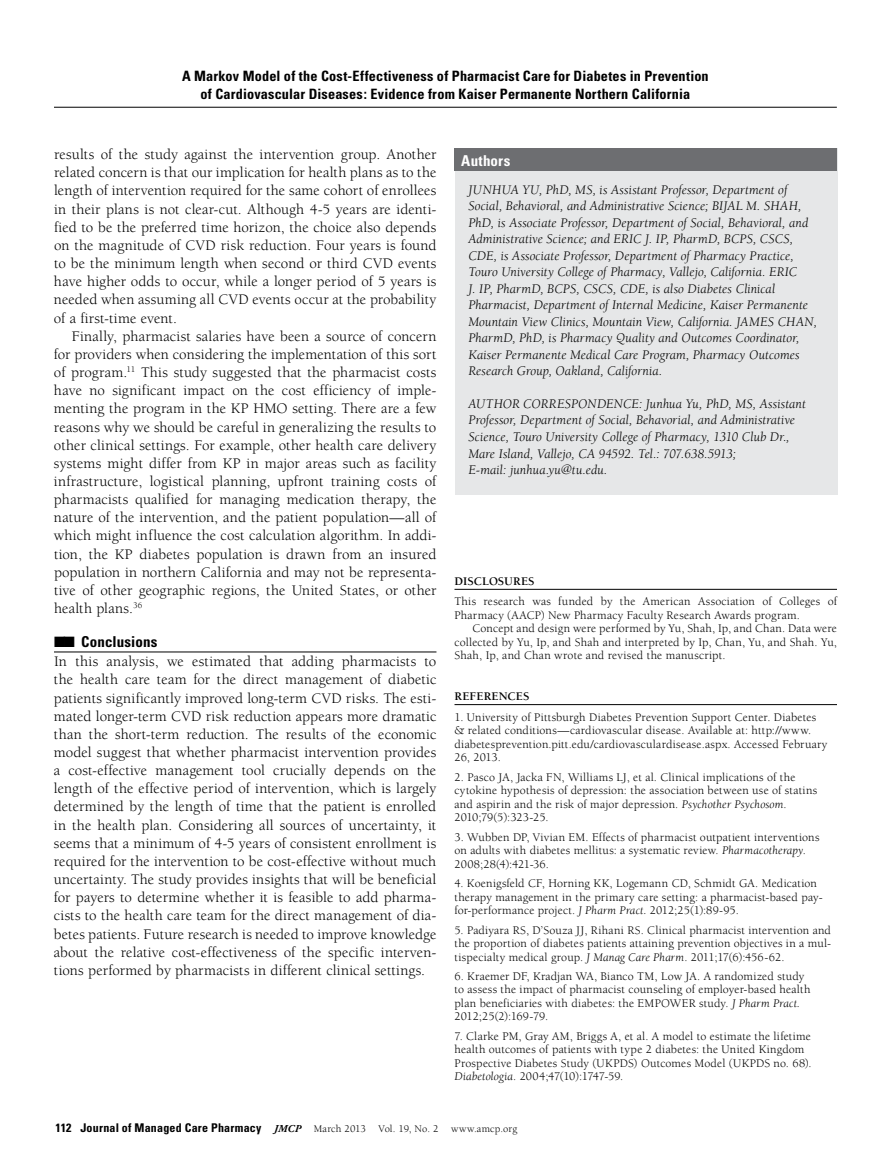
<style>
.page{position:relative;width:891px;height:1175px;background:#fff}
.page>*{position:absolute;margin:0;border:0;box-sizing:border-box;transform-origin:0 0}
.t1{font:15px/18.1px "Berkeley Pro";letter-spacing:.005em;color:#000;text-align:justify}
.t2{font:700 condensed 15px "Univers";letter-spacing:.01em;color:#000}
.t3{font:700 condensed 15px "Univers";letter-spacing:.02em;color:#fff}
.t4{font:700 condensed 14.25px/18px "Univers";letter-spacing:.01em;color:#000;text-align:center}
.t5{font:italic 13.5px/16.5px "Berkeley Pro";letter-spacing:.01em;color:#000}
.t6{font:12px/13.5px "Berkeley Pro";letter-spacing:.015em;color:#000}
.t7{font:700 12px "Berkeley Pro";color:#000}
.t8{font:10.5px "Berkeley Pro";letter-spacing:.01em;color:#000}
.s1{font-style:italic}
.s2{font-family:"Univers";font-weight:700;font-stretch:condensed;font-size:12px}
.s3{font-family:"Adobe Garamond Pro";font-weight:700;font-style:italic}
</style>
<div class="page">
<hr style="left:54px;top:107px;width:783px;height:1px;background:#000">
<hr style="left:54px;top:651px;width:382px;height:1px;background:#000">
<div style="left:455px;top:148px;width:382px;height:347px;background:#e6e7e8"></div>
<div style="left:455px;top:148px;width:382px;height:23px;background:#6d6e71"></div>
<hr style="left:455px;top:589px;width:382px;height:1px;background:#000">
<hr style="left:455px;top:704px;width:382px;height:1px;background:#000">
<p class="t4" style="left:182px;top:67px;width:528px">A Markov Model of the Cost-Effectiveness of Pharmacist Care for Diabetes in Prevention of Cardiovascular Diseases: Evidence from Kaiser Permanente Northern California</p>
<p class="t1" style="left:54px;top:145px;width:384px">results of the study against the intervention group. Another related concern is that our implication for health plans as to the length of intervention required for the same cohort of enrollees in their plans is not clear-cut. Although 4-5 years are identi&shy;fied to be the preferred time horizon, the choice also depends on the magnitude of CVD risk reduction. Four years is found to be the minimum length when second or third CVD events have higher odds to occur, while a longer period of 5 years is needed when assuming all CVD events occur at the probability of a first-time event.</p>
<p class="t1" style="left:54px;top:327px;width:384px;text-indent:18px">Finally, pharmacist salaries have been a source of concern for providers when considering the implementation of this sort of program.<sup>11</sup> This study suggested that the pharmacist costs have no significant impact on the cost efficiency of imple&shy;menting the program in the KP HMO setting. There are a few reasons why we should be careful in generalizing the results to other clinical settings. For example, other health care delivery systems might differ from KP in major areas such as facility infrastructure, logistical planning, upfront training costs of pharmacists qualified for managing medication therapy, the nature of the intervention, and the patient population—all of which might influence the cost calculation algorithm. In addi&shy;tion, the KP diabetes population is drawn from an insured population in northern California and may not be representa&shy;tive of other geographic regions, the United States, or other health plans.<sup>36</sup></p>
<p class="t2" style="left:54px;top:633px;width:105px">■■ Conclusions</p>
<p class="t1" style="left:54px;top:652px;width:384px">In this analysis, we estimated that adding pharmacists to the health care team for the direct management of diabetic patients significantly improved long-term CVD risks. The esti&shy;mated longer-term CVD risk reduction appears more dramatic than the short-term reduction. The results of the economic model suggest that whether pharmacist intervention provides a cost-effective management tool crucially depends on the length of the effective period of intervention, which is largely determined by the length of time that the patient is enrolled in the health plan. Considering all sources of uncertainty, it seems that a minimum of 4-5 years of consistent enrollment is required for the intervention to be cost-effective without much uncertainty. The study provides insights that will be beneficial for payers to determine whether it is feasible to add pharma&shy;cists to the health care team for the direct management of dia&shy;betes patients. Future research is needed to improve knowledge about the relative cost-effectiveness of the specific interven&shy;tions performed by pharmacists in different clinical settings.</p>
<p class="t3" style="left:461px;top:151px;width:51px">Authors</p>
<p class="t5" style="left:468px;top:181px;width:321px">JUNHUA YU, PhD, MS, is Assistant Professor, Department of<br>Social, Behavioral, and Administrative Science; BIJAL M. Shah</p>
<p class="t5" style="left:468px;top:198px;width:350px;text-indent:330px">, PhD, is Associate Professor, Department of Social, Behavioral, and Administrative Science; and ERIC J. IP, PharmD, BCPS, CSCS, CDE, is Associate Professor, Department of Pharmacy Practice, Touro University College of Pharmacy, Vallejo, California. ERIC<br>J. IP, PharmD, BCPS, CSCS, CDE, is also Diabetes Clinical Pharmacist, Department of Internal Medicine, Kaiser Permanente Mountain View Clinics, Mountain View, California. JAMES CHAN, PharmD, PhD, is Pharmacy Quality and Outcomes Coordinator, Kaiser Permanente Medical Care Program, Pharmacy Outcomes Research Group, Oakland, California.</p>
<p class="t5" style="left:468px;top:396px;width:339px">AUTHOR CORRESPONDENCE: Junhua Yu, PhD, MS, Assistant Professor, Department of Social, Behavorial, and Administrative Science, Touro University College of Pharmacy, 1310 Club Dr., Mare Island, Vallejo, CA 94592. Tel.: 707.638.5913;<br>E-mail: junhua.yu@tu.edu.</p>
<p class="t7" style="left:455px;top:574px;width:17px">DISCLOSURES</p>
<p class="t6" style="left:455px;top:595px;width:384px">This research was funded by the American Association of Colleges of<br>Pharmacy (AACP) New Pharmacy Faculty Research Awards program.</p>
<p class="t6" style="left:454px;top:622px;width:384px;text-align:justify;text-indent:18px">Concept and design were performed by Yu, Shah, Ip, and Chan. Data were collected by Yu, Ip, and Shah and interpreted by Ip, Chan, Yu, and Shah. Yu, Shah, Ip, and Chan wrote and revised the manuscript.</p>
<p class="t7" style="left:454px;top:689px;width:9px">REFERENCES</p>
<p class="t6" style="left:454px;top:710px;width:375px">1. University of Pittsburgh Diabetes Prevention Support Center. Diabetes &amp; related conditions—cardiovascular disease. Available at: http://www. diabetesprevention.pitt.edu/cardiovasculardisease.aspx. Accessed February 26, 2013.</p>
<p class="t6" style="left:454px;top:770px;width:364px">2. Pasco JA, Jacka FN, Williams LJ, et al. Clinical implications of the cytokine hypothesis of depression: the association between use of statins and aspirin and the risk of major depression. <span class="s1">Psychother Psychosom</span>.<br>2010;79(5):323-25.</p>
<p class="t6" style="left:454px;top:830px;width:367px">3. Wubben DP, Vivian EM. Effects of pharmacist outpatient interventions on adults with diabetes mellitus: a systematic review. <span class="s1">Pharmacotherapy</span>.<br>2008;28(4):421-36.</p>
<p class="t6" style="left:454px;top:876px;width:370px">4. Koenigsfeld CF, Horning KK, Logemann CD, Schmidt GA. Medication therapy management in the primary care setting: a pharmacist-based pay&shy;for-performance project. <span class="s1">J Pharm Pract.</span> 2012;25(1):89-95.</p>
<p class="t6" style="left:454px;top:923px;width:378px;text-align:justify">5. Padiyara RS, D’Souza JJ, Rihani RS. Clinical pharmacist intervention and the proportion of diabetes patients attaining prevention objectives in a mul&shy;tispecialty medical group. <span class="s1">J Manag Care Pharm</span>. 2011;17(6):456-62.</p>
<p class="t6" style="left:454px;top:969px;width:358px">6. Kraemer DF, Kradjan WA, Bianco TM, Low JA. A randomized study to assess the impact of pharmacist counseling of employer-based health plan beneficiaries with diabetes: the EMPOWER study. <span class="s1">J Pharm Pract.<br></span>2012;25(2):169-79.</p>
<p class="t6" style="left:455px;top:1029px;width:359px">7. Clarke PM, Gray AM, Briggs A, et al. A model to estimate the lifetime health outcomes of patients with type 2 diabetes: the United Kingdom Prospective Diabetes Study (UKPDS) Outcomes Model (UKPDS no. 68).<br><span class="s1">Diabetologia</span>. 2004;47(10):1747-59.</p>
<p class="t8" style="left:56px;top:1122px;width:463px"><span class="s2">112 Journal of Managed Care Pharmacy</span> <span class="s3">JMCP</span> March 2013 Vol. 19, No. 2 www.amcp.org</p>
</div>
